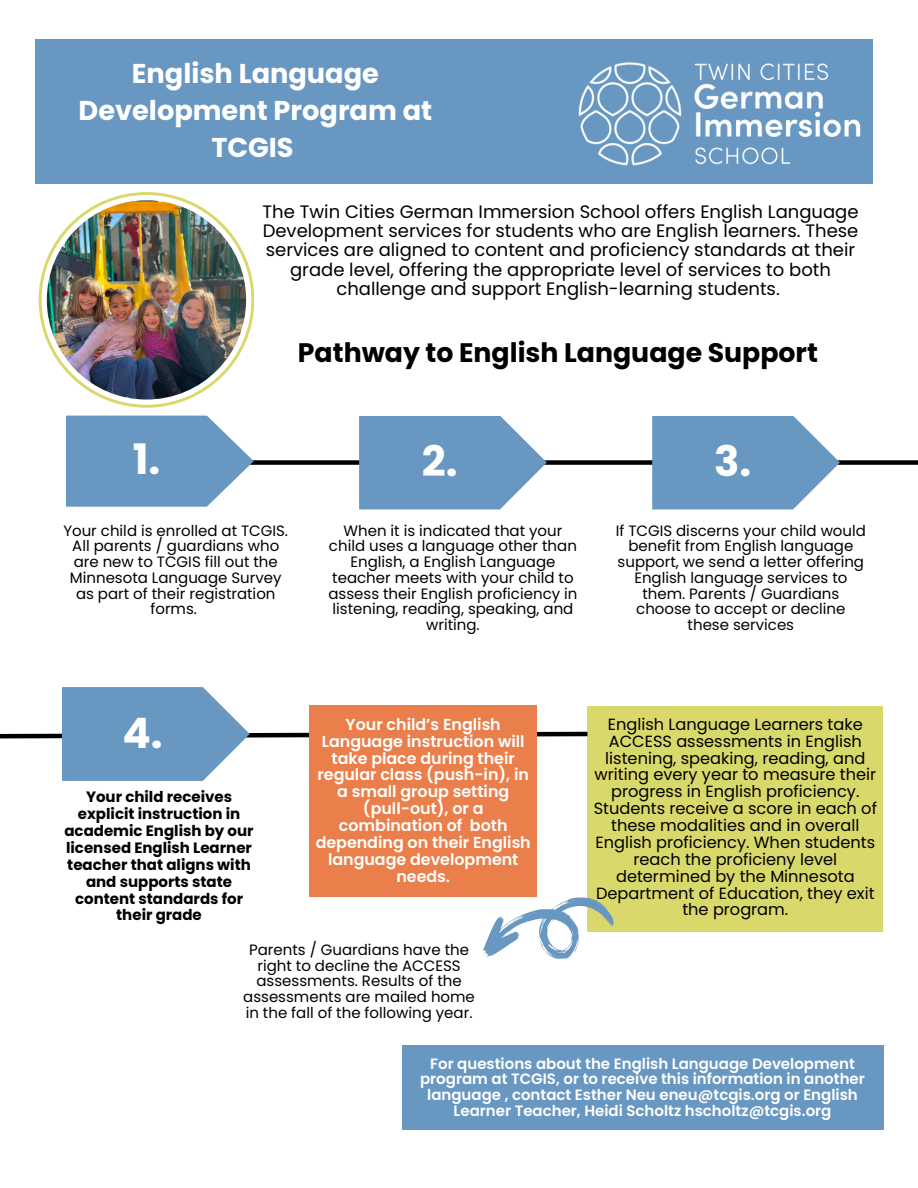
<style>
.page{position:relative;width:918px;height:1188px;background:#fff}
.page>*{position:absolute;margin:0;border:0;box-sizing:border-box;transform-origin:0 0}
.t1{font:700 42px "Poppins";color:#fff}
.t2{font:700 27.3px/37.2px "Poppins";color:#fff;text-align:center}
.t3{font:700 26.7px "Poppins";color:#000}
.t4{font:18px/19.2px "Poppins";color:#000;text-align:center}
.t5{font:16.2px/16.8px "Poppins";color:#000;text-align:center}
.t6{font:600 15.9px/16.8px "Poppins";color:#fff;text-align:center}
.t7{font:15px/15.8px "Poppins";color:#000;text-align:center}
.t8{font:600 15px/15.8px "Poppins";color:#fff;text-align:center}
.t9{font:700 15px/16.8px "Poppins";color:#000;text-align:center}
</style>
<div class="page">
<div style="left:402px;top:1045px;width:481px;height:85px;background:#6897c1"></div>
<div style="left:36px;top:39px;width:837px;height:145px;background:#6897c1"></div>
<img style="left:578px;top:62px;width:283px;height:104px">
<div style="left:587px;top:706px;width:296px;height:226px;background:#d9d86a"></div>
<div style="left:309px;top:705px;width:228px;height:191px;background:#ea7f4b"></div>
<svg style="left:483px;top:897px;width:131px;height:62px"></svg>
<svg style="left:39px;top:192px;width:215px;height:216px;background:#dcdb79"></svg>
<div style="left:42px;top:195px;width:209px;height:210px;background:#fff;border-radius:50%"></div>
<img style="left:47px;top:200px;width:199px;height:200px;border-radius:50%">
<div style="left:250px;top:460px;width:668px;height:5px;background:#000"></div>
<svg style="left:66px;top:416px;width:188px;height:91px;background:#7aa3c8"></svg>
<svg style="left:359px;top:416px;width:188px;height:93px;background:#79a3c8"></svg>
<svg style="left:652px;top:416px;width:188px;height:93px;background:#7aa3c8"></svg>
<svg style="left:0;top:687px;width:588px;height:94px"></svg>
<h2 class="t2" style="left:79px;top:55px;width:355px">English Language<br>Development Program at<br>TCGIS</h2>
<p class="t4" style="left:263px;top:202px;width:597px">The Twin Cities German Immersion School offers English Language Development services for students who are English learners. These services are aligned to content and proficiency standards at their grade level, offering the appropriate level of services to both challenge and support English-learning students.</p>
<h1 class="t1" style="left:133px;top:430px;width:29px">1.</h1>
<h3 class="t3" style="left:298px;top:334px;width:522px">Pathway to English Language Support</h3>
<h1 class="t1" style="left:422px;top:432px;width:37px">2.</h1>
<h1 class="t1" style="left:714px;top:432px;width:39px">3.</h1>
<p class="t7" style="left:63px;top:522px;width:226px">Your child is enrolled at TCGIS.<br>All parents / guardians who are new to TCGIS fill out the<br>Minnesota Language Survey as part of their registration forms.</p>
<p class="t7" style="left:616px;top:522px;width:252px">If TCGIS discerns your child would benefit from English language support, we send a letter offering<br>English language services to them. Parents / Guardians choose to accept or decline these services</p>
<p class="t7" style="left:328px;top:522px;width:251px">When it is indicated that your child uses a language other than<br>English, a English Language teacher meets with your child to assess their English proficiency in listening, reading, speaking, and writing.</p>
<h1 class="t1" style="left:123px;top:704px;width:42px">4.</h1>
<p class="t9" style="left:64px;top:789px;width:191px">Your child receives explicit instruction in academic English by our licensed English Learner teacher that aligns with and supports state content standards for their grade</p>
<p class="t6" style="left:316px;top:716px;width:217px">Your child’s English<br>Language instruction will take place during their regular class (push-in), in a small group setting (pull-out), or a combination of both depending on their English language development needs.</p>
<p class="t7" style="left:243px;top:942px;width:233px">Parents / Guardians have the right to decline the ACCESS assessments. Results of the assessments are mailed home in the fall of the following year.</p>
<p class="t5" style="left:594px;top:716px;width:285px">English Language Learners take<br>ACCESS assessments in English listening, speaking, reading, and writing every year to measure their progress in English proficiency.<br>Students receive a score in each of these modalities and in overall<br>English proficiency. When students reach the proficieny level determined by the Minnesota<br>Department of Education, they exit the program.</p>
<p class="t8" style="left:420px;top:1055px;width:446px">For questions about the English Language Development program at TCGIS, or to receive this information in another language , contact Esther Neu eneu@tcgis.org or English Learner Teacher, Heidi Scholtz hscholtz@tcgis.org</p>
</div>
